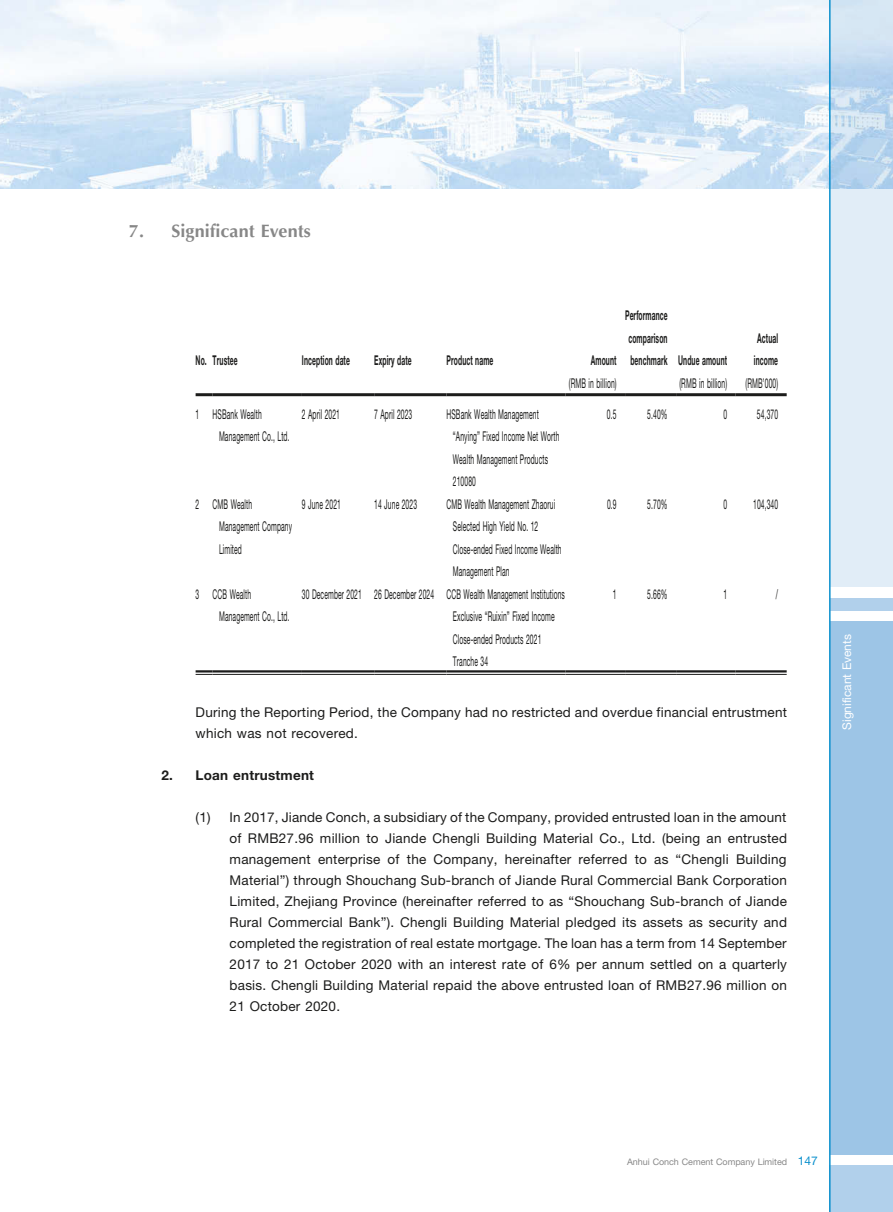
<style>
.page{position:relative;width:893px;height:1212px;background:#fff}
.page>*{position:absolute;margin:0;border:0;box-sizing:border-box;transform-origin:0 0}
.t1{font:700 18px "Optima LT Std";letter-spacing:.005em;color:#878787}
.t2{font:13.5px/21px "Helvetica Neue LT Std";letter-spacing:.015em;color:#1c1c1b}
.t3{font:13.5px/22.5px "Helvetica Neue LT Std";letter-spacing:.015em;color:#1c1c1b;scale:.5 1}
.t4{font:700 13.5px/22.5px "Helvetica Neue LT Std";letter-spacing:.015em;color:#1c1c1b;scale:.5 1}
.t5{font:700 13.5px "Helvetica Neue LT Std";letter-spacing:.015em;color:#1c1c1b}
.t6{font:12px "Helvetica Neue LT Std";letter-spacing:-.005em;color:#fff}
.t7{font:9px "Helvetica Neue LT Std";letter-spacing:-.005em;color:#878787}
.s1{font-size:12px;color:#0b90cd}
</style>
<div class="page">
<img style="left:0;top:0;width:829px;height:188px">
<svg style="left:831px;top:0;width:62px;height:587px;background:#d7e7f4"></svg>
<div style="left:829px;top:1165px;width:64px;height:47px;background:#b1d0eb"></div>
<div style="left:831px;top:621px;width:62px;height:534px;background:#9dc5e6"></div>
<div style="left:831px;top:598px;width:62px;height:13px;background:#b1d0eb"></div>
<hr style="left:829px;top:0;width:2px;height:1212px;background:#0b90cd">
<hr style="left:196px;top:393px;width:17px;height:3px;background:#1c1c1b">
<hr style="left:213px;top:393px;width:89px;height:3px;background:#1c1c1b">
<hr style="left:302px;top:393px;width:72px;height:3px;background:#1c1c1b">
<hr style="left:374px;top:393px;width:72px;height:3px;background:#1c1c1b">
<hr style="left:446px;top:393px;width:120px;height:3px;background:#1c1c1b">
<hr style="left:566px;top:393px;width:59px;height:3px;background:#1c1c1b">
<hr style="left:625px;top:393px;width:51px;height:3px;background:#1c1c1b">
<hr style="left:676px;top:393px;width:60px;height:3px;background:#1c1c1b">
<hr style="left:736px;top:393px;width:51px;height:3px;background:#1c1c1b">
<svg style="left:196px;top:670px;width:17px;height:5px"></svg>
<hr style="left:213px;top:670px;width:89px;height:2px;background:#1c1c1b">
<hr style="left:213px;top:674px;width:89px;height:1px;background:#1c1c1b">
<hr style="left:302px;top:670px;width:72px;height:2px;background:#1c1c1b">
<hr style="left:302px;top:674px;width:72px;height:1px;background:#1c1c1b">
<hr style="left:374px;top:670px;width:72px;height:2px;background:#1c1c1b">
<hr style="left:374px;top:674px;width:72px;height:1px;background:#1c1c1b">
<hr style="left:446px;top:670px;width:120px;height:2px;background:#1c1c1b">
<hr style="left:446px;top:674px;width:120px;height:1px;background:#1c1c1b">
<hr style="left:566px;top:670px;width:59px;height:2px;background:#1c1c1b">
<hr style="left:566px;top:674px;width:59px;height:1px;background:#1c1c1b">
<hr style="left:625px;top:670px;width:51px;height:2px;background:#1c1c1b">
<hr style="left:625px;top:674px;width:51px;height:1px;background:#1c1c1b">
<hr style="left:676px;top:670px;width:60px;height:2px;background:#1c1c1b">
<hr style="left:676px;top:674px;width:60px;height:1px;background:#1c1c1b">
<hr style="left:736px;top:670px;width:51px;height:2px;background:#1c1c1b">
<hr style="left:736px;top:674px;width:51px;height:1px;background:#1c1c1b">
<h1 class="t1" style="left:129px;top:221px;width:183px">7. Significant Events</h1>
<p class="t4" style="left:196px;top:349px;width:86px">No. Trustee</p>
<p class="t4" style="left:302px;top:349px;width:98px">Inception date</p>
<p class="t4" style="left:374px;top:349px;width:77px">Expiry date</p>
<p class="t4" style="left:446px;top:349px;width:96px">Product name</p>
<p class="t4" style="left:591px;top:349px;width:53px">Amount</p>
<p class="t4" style="left:625px;top:304px;width:206px">Performance<br>comparison<br>benchmark Undue amount</p>
<p class="t4" style="left:754px;top:326px;width:50px">Actual income</p>
<p class="t3" style="left:569px;top:371px;width:97px">(RMB in billion)</p>
<p class="t3" style="left:679px;top:371px;width:97px">(RMB in billion)</p>
<p class="t3" style="left:745px;top:371px;width:67px">(RMB’000)</p>
<p class="t3" style="left:219px;top:402px;width:143px;text-indent:-23px">1 HSBank Wealth<br>Management Co., Ltd.</p>
<p class="t3" style="left:302px;top:402px;width:78px">2 April 2021</p>
<p class="t3" style="left:374px;top:402px;width:78px">7 April 2023</p>
<p class="t3" style="left:453px;top:402px;width:215px;text-indent:-6px">HSBank Wealth Management “Anying” Fixed Income Net Worth<br>Wealth Management Products<br>210080</p>
<p class="t3" style="left:607px;top:402px;width:21px">0.5</p>
<p class="t3" style="left:647px;top:402px;width:42px">5.40%</p>
<p class="t3" style="left:723px;top:402px;width:9px">0</p>
<p class="t3" style="left:757px;top:402px;width:44px">54,370</p>
<p class="t3" style="left:219px;top:492px;width:148px;text-indent:-23px">2 CMB Wealth<br>Management Company<br>Limited</p>
<p class="t3" style="left:302px;top:492px;width:80px">9 June 2021</p>
<p class="t3" style="left:374px;top:492px;width:87px">14 June 2023</p>
<p class="t3" style="left:453px;top:492px;width:219px;text-indent:-6px">CMB Wealth Management Zhaorui<br>Selected High Yield No. 12<br>Close-ended Fixed Income Wealth<br>Management Plan</p>
<p class="t3" style="left:607px;top:492px;width:21px">0.9</p>
<p class="t3" style="left:647px;top:492px;width:42px">5.70%</p>
<p class="t3" style="left:723px;top:492px;width:9px">0</p>
<p class="t3" style="left:753px;top:492px;width:52px">104,340</p>
<p class="t3" style="left:219px;top:582px;width:143px;text-indent:-23px">3 CCB Wealth<br>Management Co., Ltd.</p>
<p class="t3" style="left:453px;top:582px;width:226px;text-indent:-151px">30 December 2021 26 December 2024 CCB Wealth Management Institutions Exclusive “Ruixin” Fixed Income Close-ended Products 2021<br>Tranche 34</p>
<p class="t3" style="left:613px;top:582px;width:9px">1</p>
<p class="t3" style="left:647px;top:582px;width:42px">5.66%</p>
<p class="t3" style="left:723px;top:582px;width:9px">1</p>
<p class="t3" style="left:776px;top:582px;width:6px">/</p>
<p class="t2" style="left:196px;top:701px;width:593px">During the Reporting Period, the Company had no restricted and overdue financial entrustment which was not recovered.</p>
<p class="t5" style="left:162px;top:767px;width:154px">2. Loan entrustment</p>
<p class="t2" style="left:230px;top:806px;width:559px;text-align:justify;text-indent:-34px">(1) In 2017, Jiande Conch, a subsidiary of the Company, provided entrusted loan in the amount of RMB27.96 million to Jiande Chengli Building Material Co., Ltd. (being an entrusted management enterprise of the Company, hereinafter referred to as “Chengli Building Material”) through Shouchang Sub-branch of Jiande Rural Commercial Bank Corporation Limited, Zhejiang Province (hereinafter referred to as “Shouchang Sub-branch of Jiande Rural Commercial Bank”). Chengli Building Material pledged its assets as security and completed the registration of real estate mortgage. The loan has a term from 14 September 2017 to 21 October 2020 with an interest rate of 6% per annum settled on a quarterly basis. Chengli Building Material repaid the above entrusted loan of RMB27.96 million on 21 October 2020.</p>
<p class="t6" style="left:840px;top:730px;width:97px;rotate:-90deg">Significant Events</p>
<p class="t7" style="left:627px;top:1156px;width:192px">Anhui Conch Cement Company Limited <span class="s1">147</span></p>
</div>
